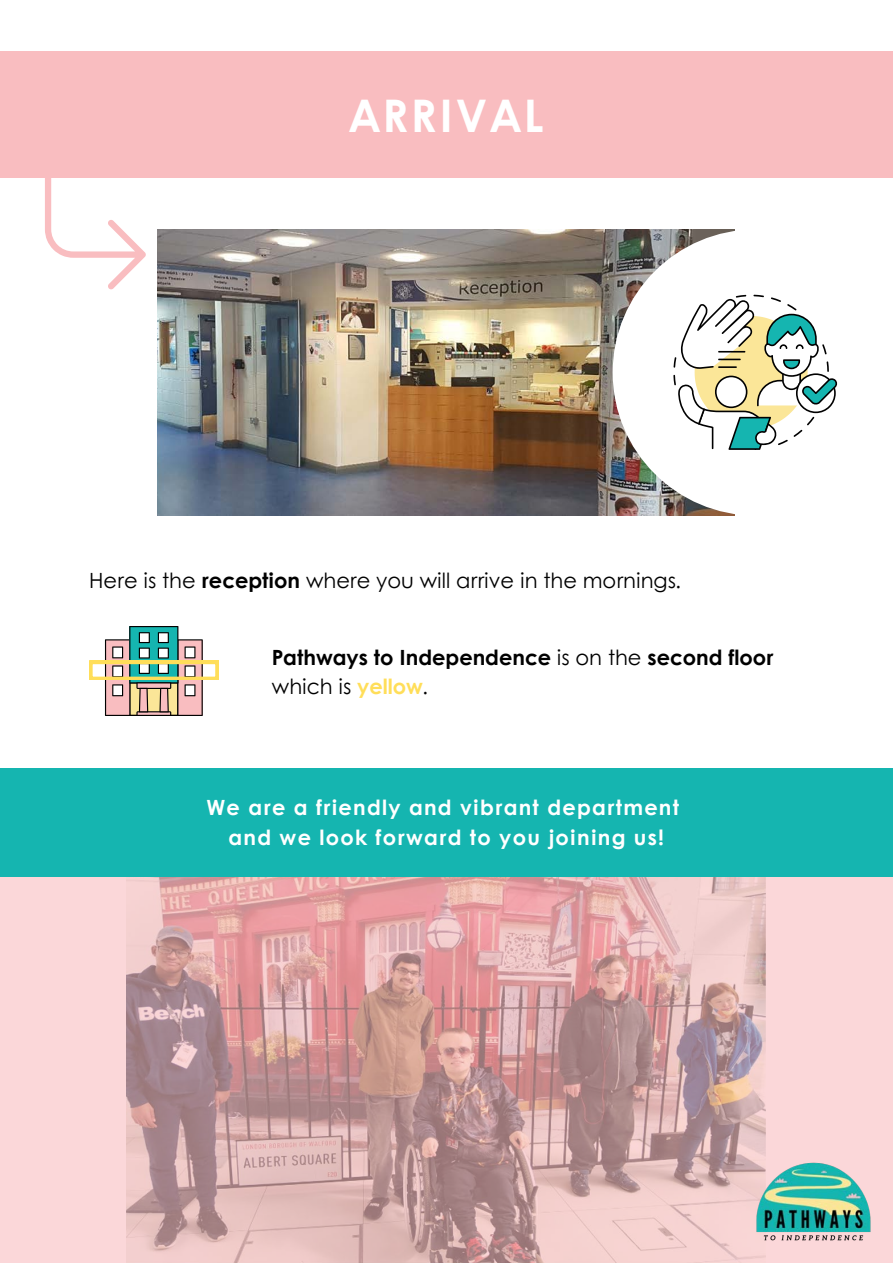
<style>
.page{position:relative;width:893px;height:1264px;background:#fff}
.page>*{position:absolute;margin:0;border:0;box-sizing:border-box;transform-origin:0 0}
.t1{font:700 45px "Century Gothic";letter-spacing:.06em;color:#fff}
.t2{font:700 21px "Century Gothic";letter-spacing:.06em;color:#fff}
.t3{font:700 21px/29.2px "Century Gothic";color:#000}
.t4{font:21px "Century Gothic";color:#000}
.s1{font-weight:700}
.s2{font-weight:400}
.s3{color:#ffde59}
</style>
<div class="page">
<img style="left:158px;top:229px;width:454px;height:286px">
<div style="left:0;top:51px;width:892px;height:127px;background:#f9bdc0"></div>
<svg style="left:45px;top:178px;width:101px;height:111px"></svg>
<svg style="left:612px;top:229px;width:226px;height:286px"></svg>
<svg style="left:673px;top:295px;width:164px;height:155px"></svg>
<svg style="left:89px;top:626px;width:129px;height:90px"></svg>
<svg style="left:0;top:877px;width:892px;height:385px;background:#dbb2b2"></svg>
<div style="left:0;top:768px;width:892px;height:109px;background:#15b5b0"></div>
<img style="left:753px;top:1162px;width:120px;height:81px">
<p class="t1" style="left:349px;top:82px;width:196px">ARRIVAL</p>
<p class="t4" style="left:89px;top:564px;width:593px">Here is the <span class="s1">reception</span> where you will arrive in the mornings.</p>
<p class="t3" style="left:272px;top:641px;width:503px">Pathways to Independence <span class="s2">is on the</span> second floor <span class="s2">which is</span> <span class="s3">yellow</span><span class="s2">.</span></p>
<p class="t2" style="left:206px;top:791px;width:474px">We are a friendly and vibrant department</p>
<p class="t2" style="left:228px;top:821px;width:437px">and we look forward to you joining us!</p>
</div>
